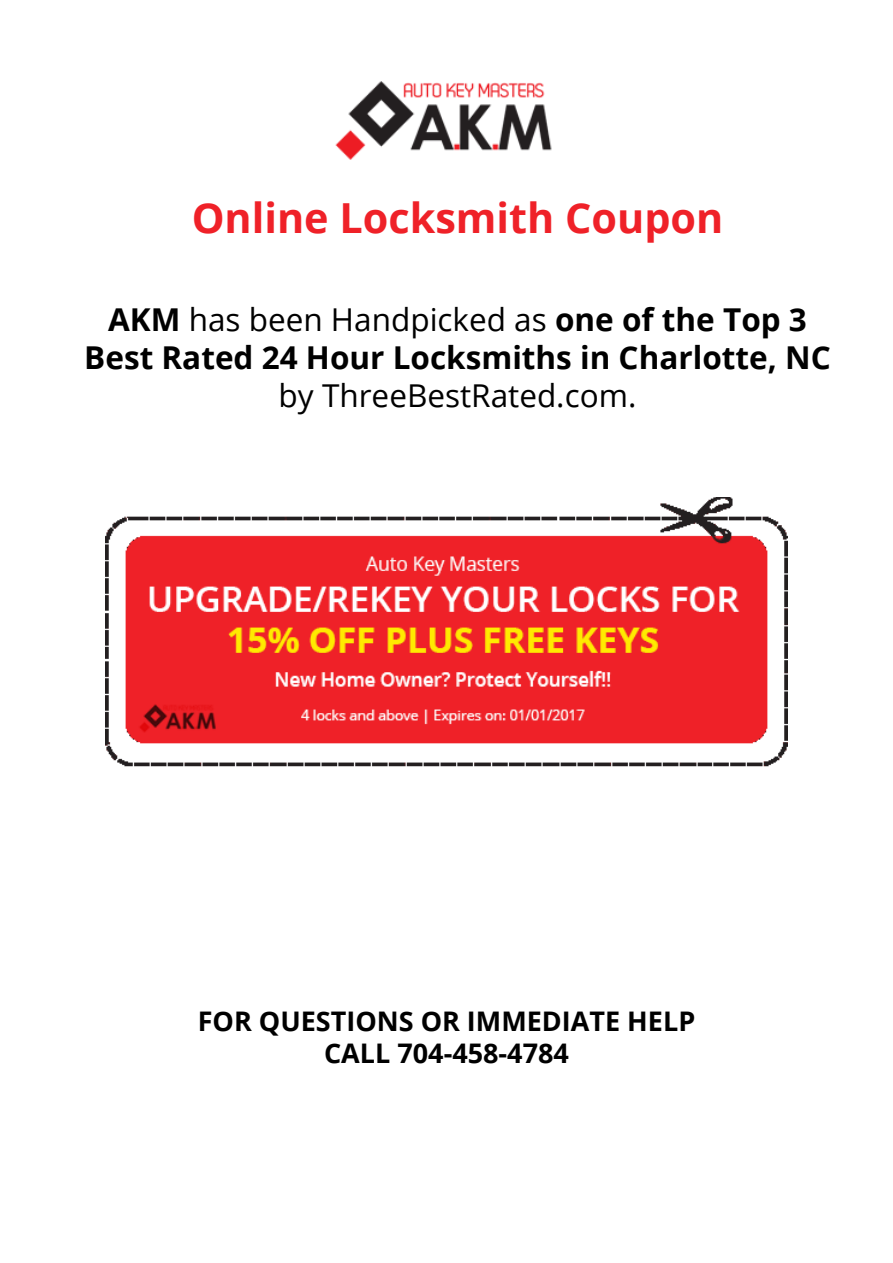
<style>
.page{position:relative;width:893px;height:1263px;background:#fff}
.page>*{position:absolute;margin:0;border:0;box-sizing:border-box;transform-origin:0 0}
.t1{font:700 41.4px "Open Sans";color:#ef2128}
.t2{font:700 31.5px/37.8px "Open Sans";color:#000;text-align:center}
.t3{font:31.5px "Open Sans";color:#000}
.t4{font:700 27px/32.4px "Open Sans";color:#000;text-align:center}
.s1{font-weight:400}
</style>
<div class="page">
<img style="left:335px;top:81px;width:217px;height:79px">
<img style="left:106px;top:497px;width:681px;height:270px">
<h1 class="t1" style="left:192px;top:188px;width:533px">Online Locksmith Coupon</h1>
<p class="t2" style="left:84px;top:300px;width:748px">AKM <span class="s1">has been Handpicked as</span> one of the Top 3<br>Best Rated 24 Hour Locksmiths in Charlotte, NC</p>
<p class="t3" style="left:279px;top:374px;width:359px">by ThreeBestRated.com.</p>
<p class="t4" style="left:198px;top:1004px;width:499px">FOR QUESTIONS OR IMMEDIATE HELP<br>CALL 704-458-4784</p>
</div>
